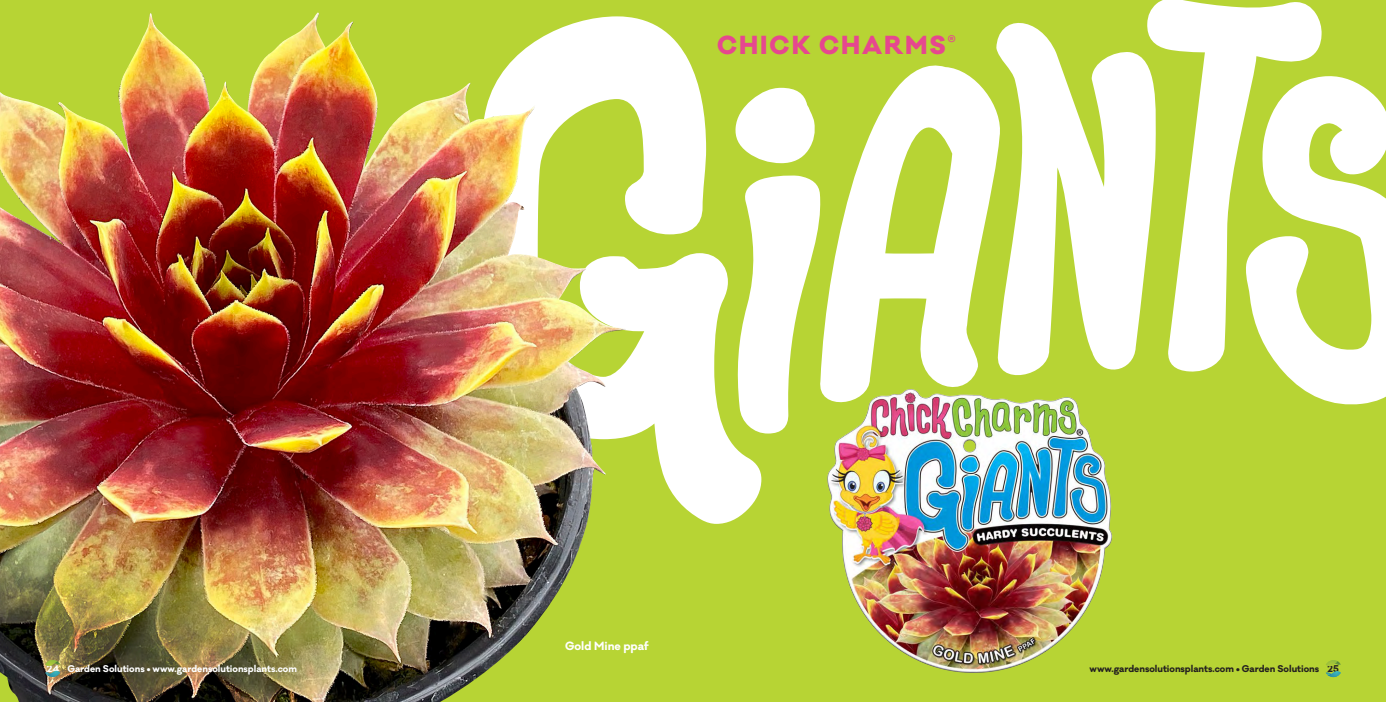
<style>
.page{position:relative;width:1386px;height:702px;background:#b7d434}
.page>*{position:absolute;margin:0;border:0;box-sizing:border-box;transform-origin:0 0}
.Label{font:800 24px "Galano Classic";letter-spacing:.08em;color:#e6478f}
.t1{font:700 11px "Galano Classic";color:#fff}
.t2{font:700 9px "Galano Classic";color:#fff}
.t3{font:700 9px "Galano Classic";color:#231f20}
</style>
<div class="page">
<svg style="left:630px;top:17px;width:131px;height:507px;fill:#fff"></svg>
<svg style="left:736px;top:175px;width:80px;height:259px"></svg>
<svg style="left:735px;top:88px;width:80px;height:75px"></svg>
<svg style="left:816px;top:65px;width:179px;height:331px;fill:#fff"></svg>
<svg style="left:995px;top:22px;width:152px;height:354px;fill:#fff"></svg>
<svg style="left:1147px;top:0;width:175px;height:372px;fill:#fff"></svg>
<svg style="left:1246px;top:75px;width:140px;height:330px;fill:#fff"></svg>
<img style="left:0;top:12px;width:630px;height:690px">
<img style="left:824px;top:385px;width:289px;height:288px">
<svg style="left:45px;top:660px;width:16px;height:17px"></svg>
<svg style="left:1326px;top:660px;width:15px;height:18px"></svg>
<p class="Label" style="left:717px;top:28px;width:240px">CHICK CHARMS<sup>®</sup></p>
<p class="t1" style="left:565px;top:638px;width:85px">Gold Mine ppaf</p>
<p class="t2" style="left:47px;top:663px;width:252px">24 Garden Solutions • www.gardensolutionsplants.com</p>
<p class="t3" style="left:1090px;top:663px;width:251px">www.gardensolutionsplants.com • Garden Solutions 25</p>
</div>
